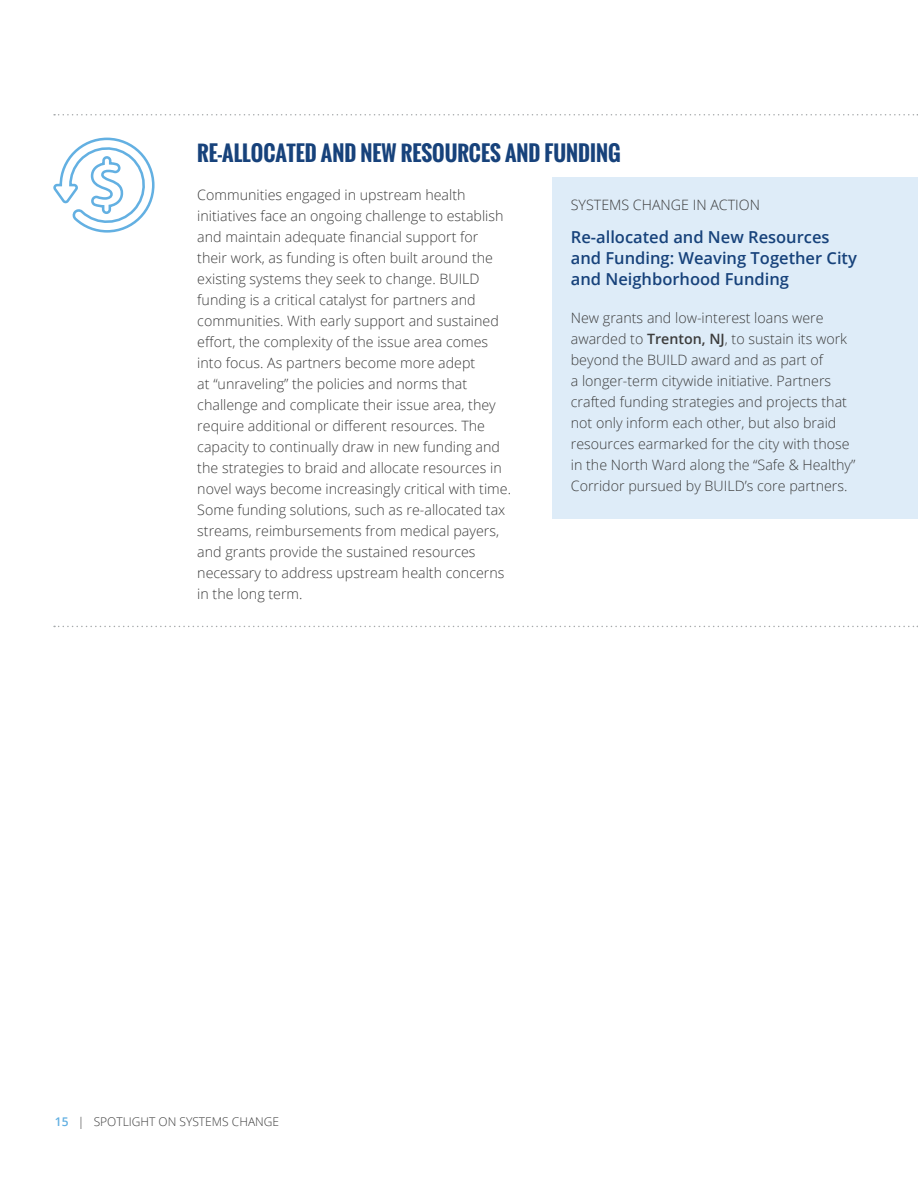
<style>
.page{position:relative;width:918px;height:1188px;background:#fff}
.page>*{position:absolute;margin:0;border:0;box-sizing:border-box;transform-origin:0 0}
.t1{font:700 21px "Oswald";color:#17427b}
.t2{font:600 16.5px/21px "Open Sans";color:#17427b}
.t3{font:300 14.25px/21px "Open Sans";color:#3c3c3c}
.t4{font:300 12px "Open Sans";color:#3c3c3c}
.s1{font-weight:600}
.s2{font-weight:600;color:#63b0e2}
</style>
<div class="page">
<div style="left:552px;top:177px;width:365px;height:341px;background:#deecf8"></div>
<svg style="left:54px;top:114px;width:864px;height:2px"></svg>
<svg style="left:54px;top:626px;width:864px;height:1px"></svg>
<svg style="left:53px;top:137px;width:102px;height:96px"></svg>
<p class="t1" style="left:197px;top:137px;width:425px">RE-ALLOCATED AND NEW RESOURCES AND FUNDING</p>
<p class="t3" style="left:197px;top:184px;width:315px">Communities engaged in upstream health initiatives face an ongoing challenge to establish and maintain adequate financial support for their work, as funding is often built around the existing systems they seek to change. BUILD funding is a critical catalyst for partners and communities. With early support and sustained effort, the complexity of the issue area comes into focus. As partners become more adept<br>at “unraveling” the policies and norms that challenge and complicate their issue area, they require additional or different resources. The capacity to continually draw in new funding and the strategies to braid and allocate resources in novel ways become increasingly critical with time.<br>Some funding solutions, such as re-allocated tax streams, reimbursements from medical payers, and grants provide the sustained resources necessary to address upstream health concerns in the long term.</p>
<p class="t3" style="left:571px;top:194px;width:191px">SYSTEMS CHANGE IN ACTION</p>
<p class="t2" style="left:571px;top:226px;width:288px">Re-allocated and New Resources and Funding: Weaving Together City and Neighborhood Funding</p>
<p class="t3" style="left:571px;top:307px;width:286px">New grants and low-interest loans were awarded to <span class="s1">Trenton, NJ</span>, to sustain its work beyond the BUILD award and as part of<br>a longer-term citywide initiative. Partners crafted funding strategies and projects that not only inform each other, but also braid resources earmarked for the city with those in the North Ward along the “Safe &amp; Healthy” Corridor pursued by BUILD’s core partners.</p>
<p class="t4" style="left:55px;top:1113px;width:226px"><span class="s2">15</span> | SPOTLIGHT ON SYSTEMS CHANGE</p>
</div>
